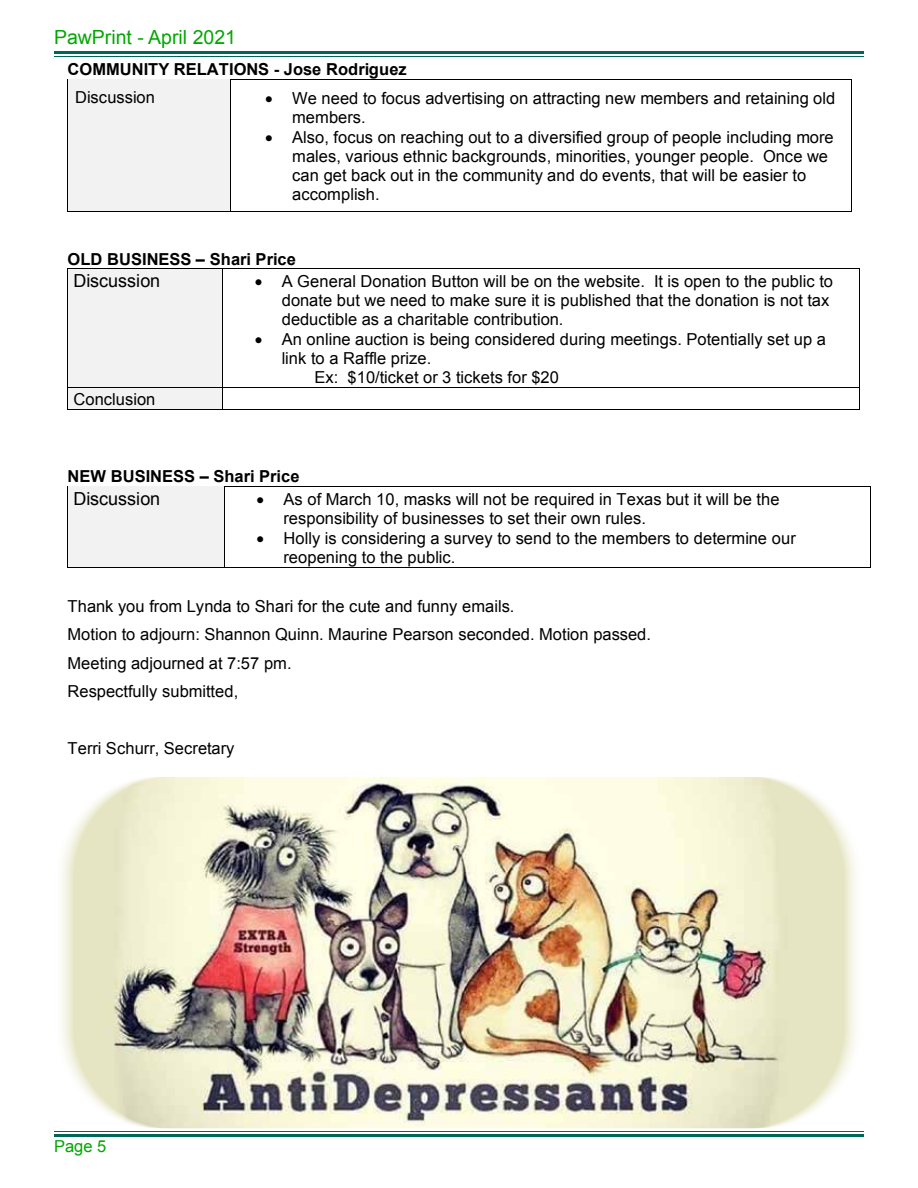
<style>
.page{position:relative;width:918px;height:1188px;background:#fff}
.page>*{position:absolute;margin:0;border:0;box-sizing:border-box;transform-origin:0 0}
.t1{font:19.5px "Arial";color:#00a800}
.t2{font:18px "Arial";color:#000}
.t3{font:16.5px/18.9px "Arial";letter-spacing:.005em;color:#000}
.t4{font:700 16.5px "Arial";letter-spacing:.005em;color:#000}
.t5{font:16.5px "Arial";color:#00a800}
</style>
<div class="page">
<hr style="left:54px;top:51px;width:810px;height:3px;background:#006658">
<hr style="left:54px;top:56px;width:810px;height:1px;background:#006658">
<hr style="left:54px;top:1131px;width:810px;height:1px;background:#006658">
<hr style="left:54px;top:1134px;width:810px;height:3px;background:#006658">
<div style="left:68px;top:80px;width:162px;height:131px;background:#f2f2f3"></div>
<hr style="left:68px;top:79px;width:162px;height:1px;background:#000">
<hr style="left:231px;top:79px;width:620px;height:1px;background:#000">
<hr style="left:67px;top:87px;width:1px;height:124px;background:#000">
<hr style="left:68px;top:211px;width:162px;height:1px;background:#000">
<hr style="left:230px;top:87px;width:1px;height:124px;background:#000">
<hr style="left:231px;top:211px;width:620px;height:1px;background:#000">
<hr style="left:851px;top:87px;width:1px;height:124px;background:#000">
<div style="left:68px;top:269px;width:154px;height:119px;background:#f2f2f3"></div>
<hr style="left:68px;top:268px;width:154px;height:1px;background:#000">
<hr style="left:222px;top:268px;width:638px;height:1px;background:#000">
<hr style="left:68px;top:270px;width:1px;height:118px;background:#000">
<hr style="left:222px;top:270px;width:1px;height:118px;background:#000">
<hr style="left:860px;top:270px;width:1px;height:118px;background:#000">
<div style="left:68px;top:388px;width:154px;height:22px;background:#f2f2f3"></div>
<hr style="left:222px;top:388px;width:638px;height:1px;background:#000">
<hr style="left:68px;top:409px;width:154px;height:1px;background:#000">
<svg style="left:222px;top:389px;width:1px;height:20px"></svg>
<hr style="left:222px;top:409px;width:638px;height:1px;background:#000">
<div style="left:68px;top:487px;width:156px;height:80px;background:#f2f2f3"></div>
<hr style="left:68px;top:486px;width:156px;height:1px;background:#000">
<hr style="left:224px;top:486px;width:646px;height:1px;background:#000">
<hr style="left:68px;top:488px;width:1px;height:79px;background:#000">
<hr style="left:68px;top:567px;width:156px;height:1px;background:#000">
<hr style="left:224px;top:488px;width:1px;height:79px;background:#000">
<hr style="left:224px;top:567px;width:646px;height:1px;background:#000">
<hr style="left:870px;top:488px;width:1px;height:79px;background:#000">
<img style="left:62px;top:777px;width:794px;height:351px">
<p class="t1" style="left:54px;top:25px;width:184px">PawPrint - April 2021</p>
<p class="t4" style="left:68px;top:59px;width:341px">COMMUNITY RELATIONS - Jose Rodriguez</p>
<p class="t3" style="left:75px;top:88px;width:81px">Discussion</p>
<p class="t3" style="left:292px;top:89px;width:545px;text-indent:-27px">• We need to focus advertising on attracting new members and retaining old members.</p>
<p class="t3" style="left:292px;top:128px;width:543px;text-indent:-27px">• Also, focus on reaching out to a diversified group of people including more males, various ethnic backgrounds, minorities, younger people. Once we can get back out in the community and do events, that will be easier to accomplish.</p>
<p class="t4" style="left:68px;top:248px;width:230px">OLD BUSINESS – Shari Price</p>
<p class="t2" style="left:74px;top:269px;width:88px">Discussion</p>
<p class="t3" style="left:282px;top:272px;width:553px;text-indent:-27px">• A General Donation Button will be on the website. It is open to the public to donate but we need to make sure it is published that the donation is not tax deductible as a charitable contribution.</p>
<p class="t3" style="left:255px;top:330px;width:573px">• An online auction is being considered during meetings. Potentially set up a</p>
<p class="t3" style="left:282px;top:349px;width:151px">link to a Raffle prize.</p>
<p class="t3" style="left:314px;top:368px;width:246px">Ex: $10/ticket or 3 tickets for $20</p>
<p class="t3" style="left:74px;top:390px;width:83px">Conclusion</p>
<p class="t4" style="left:68px;top:466px;width:234px">NEW BUSINESS – Shari Price</p>
<p class="t2" style="left:74px;top:487px;width:88px">Discussion</p>
<p class="t3" style="left:284px;top:490px;width:498px;text-indent:-27px">• As of March 10, masks will not be required in Texas but it will be the responsibility of businesses to set their own rules.</p>
<p class="t3" style="left:284px;top:529px;width:514px;text-indent:-27px">• Holly is considering a survey to send to the members to determine our reopening to the public.</p>
<p class="t3" style="left:68px;top:592px;width:585px;line-height:28.5px">Thank you from Lynda to Shari for the cute and funny emails.<br>Motion to adjourn: Shannon Quinn. Maurine Pearson seconded. Motion passed.<br>Meeting adjourned at 7:57 pm.<br>Respectfully submitted,</p>
<p class="t3" style="left:68px;top:739px;width:168px">Terri Schurr, Secretary</p>
<p class="t5" style="left:54px;top:1135px;width:54px">Page 5</p>
</div>
